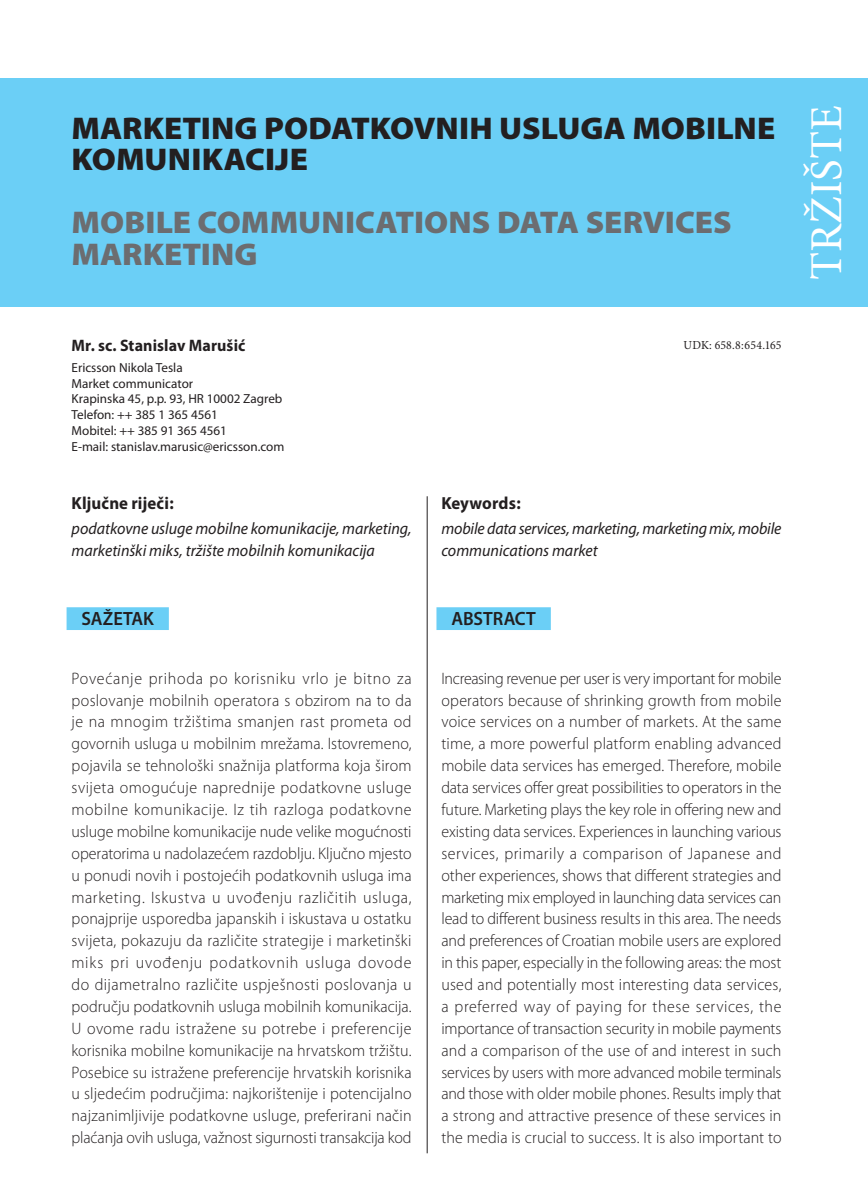
<style>
.page{position:relative;width:868px;height:1200px;background:#fff}
.page>*{position:absolute;margin:0;border:0;box-sizing:border-box;transform-origin:0 0}
.t1{font:45.5px "Minion Pro";color:#fff}
.t2{font:900 31.5px/31.5px "Myriad Pro";color:#231f20;scale:1.05 1}
.t3{font:900 31.5px/31.5px "Myriad Pro";color:#6c6d70;scale:1.05 1}
.t4{font:600 19.25px "Myriad Pro";color:#231f20;scale:.96 1}
.t5{font:700 17.5px "Myriad Pro";letter-spacing:.005em;color:#231f20;scale:.96 1}
.t6{font:300 16.62px/21.9px "Myriad Pro";letter-spacing:-.005em;color:#231f20;text-align:justify;scale:.96 1}
.t7{font:italic 16.62px/22.4px "Myriad Pro";letter-spacing:-.005em;color:#231f20;scale:.96 1}
.t8{font:700 16.62px "Myriad Pro";letter-spacing:.01em;color:#231f20;scale:.96 1}
.t9{font:13.12px/15.8px "Myriad Pro";color:#231f20}
.t10{font:12.25px "Minion Pro";letter-spacing:.01em;color:#231f20;scale:.96 1}
</style>
<div class="page">
<div style="left:0;top:79px;width:867px;height:228px;background:#6bcff6"></div>
<div style="left:436px;top:607px;width:114px;height:23px;background:#6bcff6"></div>
<div style="left:67px;top:607px;width:102px;height:23px;background:#6bcff6"></div>
<hr style="left:426px;top:496px;width:1px;height:657px;background:#231f20">
<h2 class="t2" style="left:71px;top:112px;width:671px">MARKETING PODATKOVNIH USLUGA MOBILNE<br>KOMUNIKACIJE</h2>
<h2 class="t3" style="left:71px;top:207px;width:630px">MOBILE COMMUNICATIONS DATA SERVICES<br>MARKETING</h2>
<h1 class="t1" style="left:799px;top:280px;width:176px;rotate:-90deg">TRŽIŠTE</h1>
<p class="t8" style="left:71px;top:336px;width:182px">Mr. sc. Stanislav Marušić</p>
<p class="t9" style="left:71px;top:360px;width:214px">Ericsson Nikola Tesla<br>Market communicator<br>Krapinska 45, p.p. 93, HR 10002 Zagreb<br>Telefon: ++ 385 1 365 4561<br>Mobitel: ++ 385 91 365 4561<br>E-mail: stanislav.marusic@ericsson.com</p>
<p class="t5" style="left:71px;top:493px;width:108px">Ključne riječi:</p>
<p class="t7" style="left:71px;top:517px;width:355px">podatkovne usluge mobilne komunikacije, marketing, marketinški miks, tržište mobilnih komunikacija</p>
<p class="t4" style="left:81px;top:608px;width:77px">SAŽETAK</p>
<p class="t6" style="left:71px;top:667px;width:356px">Povećanje prihoda po korisniku vrlo je bitno za poslovanje mobilnih operatora s obzirom na to da je na mnogim tržištima smanjen rast prometa od govornih usluga u mobilnim mrežama. Istovremeno, pojavila se tehnološki snažnija platforma koja širom svijeta omogućuje naprednije podatkovne usluge mobilne komunikacije. Iz tih razloga podatkovne usluge mobilne komunikacije nude velike mogućnosti operatorima u nadolazećem razdoblju. Ključno mjesto u ponudi novih i postojećih podatkovnih usluga ima marketing. Iskustva u uvođenju različitih usluga, ponajprije usporedba japanskih i iskustava u ostatku svijeta, pokazuju da različite strategije i marketinški miks pri uvođenju podatkovnih usluga dovode do dijametralno različite uspješnosti poslovanja u području podatkovnih usluga mobilnih komunikacija.<br>U ovome radu istražene su potrebe i preferencije korisnika mobilne komunikacije na hrvatskom tržištu.<br>Posebice su istražene preferencije hrvatskih korisnika u sljedećim područjima: najkorištenije i potencijalno najzanimljivije podatkovne usluge, preferirani način plaćanja ovih usluga, važnost sigurnosti transakcija kod</p>
<p class="t10" style="left:683px;top:338px;width:104px">UDK: 658.8:654.165</p>
<p class="t5" style="left:441px;top:493px;width:84px">Keywords:</p>
<p class="t7" style="left:441px;top:517px;width:355px">mobile data services, marketing, marketing mix, mobile communications market</p>
<p class="t4" style="left:451px;top:608px;width:90px">ABSTRACT</p>
<p class="t6" style="left:441px;top:667px;width:356px">Increasing revenue per user is very important for mobile operators because of shrinking growth from mobile voice services on a number of markets. At the same time, a more powerful platform enabling advanced mobile data services has emerged. Therefore, mobile data services offer great possibilities to operators in the future. Marketing plays the key role in offering new and existing data services. Experiences in launching various services, primarily a comparison of Japanese and other experiences, shows that different strategies and marketing mix employed in launching data services can lead to different business results in this area. The needs and preferences of Croatian mobile users are explored in this paper, especially in the following areas: the most used and potentially most interesting data services, a preferred way of paying for these services, the importance of transaction security in mobile payments and a comparison of the use of and interest in such services by users with more advanced mobile terminals and those with older mobile phones. Results imply that a strong and attractive presence of these services in the media is crucial to success. It is also important to</p>
</div>
